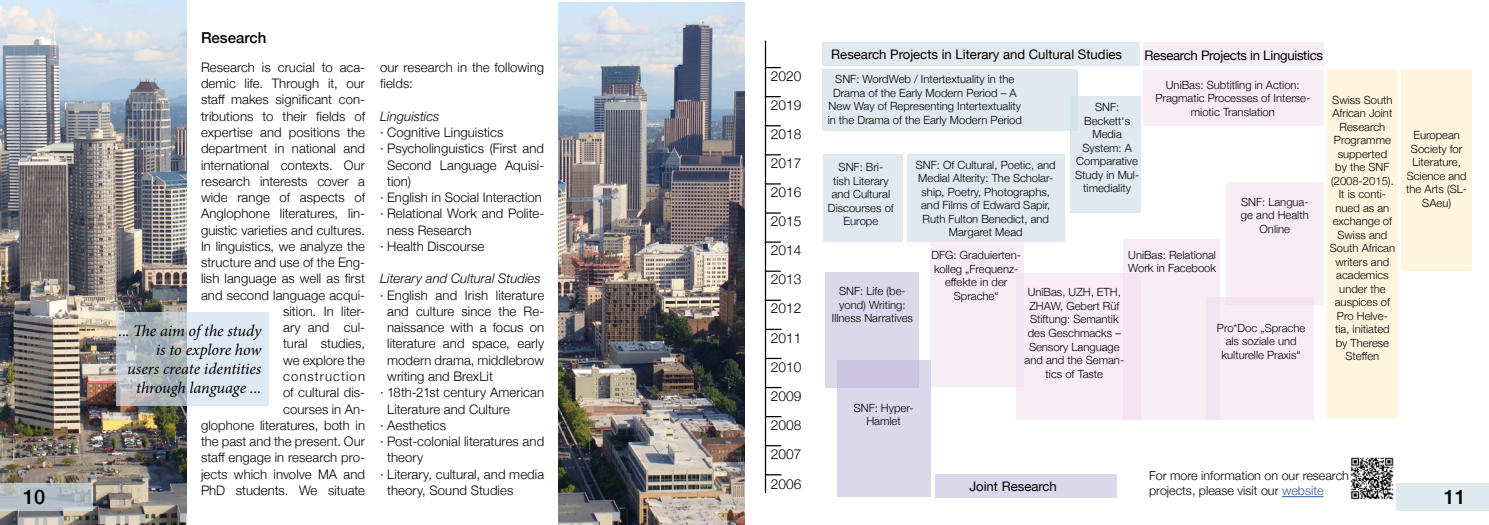
<style>
.page{position:relative;width:1489px;height:525px;background:#fff}
.page>*{position:absolute;margin:0;border:0;box-sizing:border-box;transform-origin:0 0}
.t1{font:500 20px "Helvetica Neue";color:#000}
.t2{font:italic 16.25px/18.8px "Minion Pro";letter-spacing:-.01em;color:#000;text-align:right}
.t3{font:500 15px "Helvetica Neue";color:#000}
.t4{font:300 13.75px/29.1px "Helvetica Neue";color:#000;text-align:justify}
.t5{font:300 13.12px/16.2px "Helvetica Neue";letter-spacing:.005em;color:#000;text-align:right}
.t6{font:13.12px "Helvetica Neue";color:#000}
.t7{font:italic 300 13.12px "Helvetica Neue";letter-spacing:.005em;color:#000}
.t8{font:13.12px "Helvetica Neue";letter-spacing:-.02em;color:#000}
.t9{font:300 12.5px/15px "Helvetica Neue";color:#000}
.t10{font:300 11.25px/13.5px "Helvetica Neue";color:#000;text-align:center}
.s1{font-style:normal}
.s2{color:#275b9b}
</style>
<div class="page">
<img style="left:0;top:0;width:186px;height:524px">
<img style="left:558px;top:3px;width:186px;height:521px">
<svg style="left:117px;top:312px;width:152px;height:93px;background:#c9d4db"></svg>
<svg style="left:0;top:483px;width:93px;height:27px;background:#b5bec4"></svg>
<div style="left:1395px;top:483px;width:93px;height:27px;background:#dfeaef"></div>
<div style="left:822px;top:42px;width:317px;height:23px;background:#dfe9ef"></div>
<div style="left:1143px;top:42px;width:180px;height:23px;background:#f8ecf5"></div>
<div style="left:934px;top:474px;width:182px;height:23px;background:#dcd8ec"></div>
<div style="left:822px;top:69px;width:256px;height:61px;background:#dfe9ef"></div>
<div style="left:907px;top:154px;width:158px;height:88px;background:#dfe9ef"></div>
<div style="left:823px;top:154px;width:80px;height:88px;background:#dfe9ef"></div>
<div style="left:1070px;top:96px;width:70px;height:116px;background:#dfe9ef"></div>
<div style="left:930px;top:238px;width:93px;height:148px;background:#f8ecf5"></div>
<div style="left:1143px;top:70px;width:180px;height:56px;background:#f8ecf5"></div>
<div style="left:1226px;top:182px;width:97px;height:122px;background:#f8ecf5"></div>
<div style="left:1205px;top:297px;width:108px;height:123px;background:#f8ecf5"></div>
<div style="left:1015px;top:273px;width:125px;height:147px;background:#f8ecf5"></div>
<div style="left:1122px;top:239px;width:97px;height:181px;background:#f8ecf5"></div>
<div style="left:825px;top:272px;width:93px;height:116px;background:#dcd8ec"></div>
<div style="left:837px;top:360px;width:93px;height:137px;background:linear-gradient(to bottom,#d2cde6,#e0ddef)"></div>
<div style="left:1327px;top:69px;width:70px;height:348px;background:#fff5df"></div>
<div style="left:1401px;top:69px;width:70px;height:201px;background:#fff5df"></div>
<hr style="left:764px;top:41px;width:2px;height:451px;background:#000">
<svg style="left:766px;top:474px;width:15px;height:1px"></svg>
<svg style="left:766px;top:445px;width:15px;height:1px"></svg>
<svg style="left:766px;top:416px;width:15px;height:1px"></svg>
<svg style="left:766px;top:386px;width:15px;height:2px"></svg>
<svg style="left:766px;top:357px;width:15px;height:2px"></svg>
<svg style="left:766px;top:328px;width:15px;height:2px"></svg>
<svg style="left:764px;top:299px;width:16px;height:2px"></svg>
<svg style="left:764px;top:270px;width:16px;height:2px"></svg>
<svg style="left:764px;top:241px;width:16px;height:1px"></svg>
<svg style="left:764px;top:212px;width:16px;height:1px"></svg>
<svg style="left:764px;top:183px;width:16px;height:1px"></svg>
<svg style="left:764px;top:154px;width:16px;height:1px"></svg>
<svg style="left:764px;top:125px;width:16px;height:1px"></svg>
<svg style="left:764px;top:96px;width:16px;height:1px"></svg>
<svg style="left:764px;top:67px;width:16px;height:1px"></svg>
<hr style="left:1281px;top:496px;width:42px;height:1px;background:#275b9b">
<img style="left:1350px;top:457px;width:43px;height:42px">
<p class="t3" style="left:201px;top:25px;width:67px">Research</p>
<p class="t6" style="left:831px;top:45px;width:292px">Research Projects in Literary and Cultural Studies</p>
<p class="t8" style="left:1144px;top:46px;width:180px">Research Projects in Linguistics</p>
<p class="t5" style="left:201px;top:58px;width:166px">Research is crucial to aca&shy;demic life. Through it, our staff makes significant con&shy;tributions to their fields of expertise and positions the department in national and international contexts. Our research interests cover a wide range of aspects of<br>Anglophone literatures, lin&shy;guistic varieties and cultures.<br>In linguistics, we analyze the structure and use of the Eng&shy;lish language as well as first and second language acqui&shy;sition. In liter-<br>ary and cul-<br>tural studies,<br>we explore the construction<br>of cultural dis-<br>courses in An-<br>glophone literatures, both in the past and the present. Our staff engage in research pro&shy;jects which involve MA and<br>PhD students. We situate</p>
<p class="t5" style="left:380px;top:58px;width:166px;text-align:left">our research in the following fields:</p>
<p class="t4" style="left:770px;top:60px;width:32px">2020<br>2019<br>2018<br>2017<br>2016<br>2015<br>2014<br>2013<br>2012<br>2011<br>2010<br>2009<br>2008<br>2007<br>2006</p>
<p class="t10" style="left:827px;top:72px;width:196px">SNF: WordWeb / Intertextuality in the Drama of the Early Modern Period – A New Way of Representing Intertextuality in the Drama of the Early Modern Period</p>
<p class="t10" style="left:828px;top:159px;width:67px">SNF: Bri-<br>tish Literary and Cultural<br>Discourses of<br>Europe</p>
<p class="t10" style="left:915px;top:157px;width:141px">SNF: Of Cultural, Poetic, and<br>Medial Alterity: The Scholar&shy;ship, Poetry, Photographs, and Films of Edward Sapir,<br>Ruth Fulton Benedict, and<br>Margaret Mead</p>
<p class="t10" style="left:1155px;top:77px;width:156px">UniBas: Subtitling in Action:<br>Pragmatic Processes of Interse&shy;miotic Translation</p>
<p class="t10" style="left:1329px;top:92px;width:67px">Swiss South<br>African Joint<br>Research<br>Programme supperted<br>by the SNF (2008-2015).<br>It is conti&shy;nued as an exchange of<br>Swiss and<br>South African writers and academics under the auspices of<br>Pro Helve&shy;tia, initiated by Therese<br>Steffen</p>
<p class="t10" style="left:1075px;top:100px;width:66px">SNF:<br>Beckett‘s<br>Media<br>System: A<br>Comparative<br>Study in Mul&shy;timediality</p>
<p class="t7" style="left:380px;top:106px;width:61px">Linguistics</p>
<p class="t5" style="left:380px;top:123px;width:125px">‧ Cognitive Linguistics</p>
<p class="t5" style="left:380px;top:139px;width:166px">‧ Psycholinguistics (First and</p>
<p class="t5" style="left:387px;top:156px;width:158px">Second Language Aquisi-</p>
<p class="t5" style="left:387px;top:172px;width:25px">tion)</p>
<p class="t5" style="left:380px;top:188px;width:163px">‧ English in Social Interaction</p>
<p class="t5" style="left:380px;top:204px;width:165px">‧ Relational Work and Polite-</p>
<p class="t5" style="left:387px;top:221px;width:86px">ness Research</p>
<p class="t5" style="left:380px;top:237px;width:106px">‧ Health Discourse</p>
<p class="t7" style="left:380px;top:268px;width:162px">Literary and Cultural Studies</p>
<p class="t5" style="left:380px;top:286px;width:166px">‧ English and Irish literature</p>
<p class="t5" style="left:387px;top:302px;width:158px">and culture since the Re-</p>
<p class="t5" style="left:387px;top:318px;width:158px">naissance with a focus on</p>
<p class="t5" style="left:387px;top:334px;width:158px">literature and space, early</p>
<p class="t5" style="left:387px;top:351px;width:158px">modern drama, middlebrow</p>
<p class="t5" style="left:387px;top:367px;width:107px">writing and BrexLit</p>
<p class="t5" style="left:380px;top:383px;width:166px">‧ 18th-21st century American</p>
<p class="t5" style="left:387px;top:399px;width:124px">Literature and Culture</p>
<p class="t5" style="left:380px;top:416px;width:67px">‧ Aesthetics</p>
<p class="t5" style="left:380px;top:432px;width:166px">‧ Post-colonial literatures and</p>
<p class="t5" style="left:387px;top:448px;width:38px">theory</p>
<p class="t5" style="left:380px;top:464px;width:165px">‧ Literary, cultural, and media</p>
<p class="t5" style="left:387px;top:481px;width:128px">theory, Sound Studies</p>
<p class="t10" style="left:1406px;top:128px;width:62px">European<br>Society for<br>Literature,<br>Science and the Arts (SL-</p>
<p class="t10" style="left:1240px;top:194px;width:69px">SNF: Langua-</p>
<p class="t10" style="left:1422px;top:195px;width:30px">SAeu)</p>
<p class="t10" style="left:1240px;top:208px;width:69px">ge and Health<br>Online</p>
<p class="t10" style="left:1128px;top:247px;width:89px;text-align:left">UniBas: Relational<br>Work in Facebook</p>
<p class="t10" style="left:931px;top:247px;width:91px">DFG: Graduierten&shy;kolleg „Frequenz&shy;effekte in der<br>Sprache“</p>
<p class="t10" style="left:831px;top:283px;width:83px">SNF: Life (be&shy;yond) Writing:<br>Illness Narratives</p>
<p class="t10" style="left:1024px;top:285px;width:101px">UniBas, UZH, ETH,<br>ZHAW, Gebert Rüf<br>Stiftung: Semantik des Geschmacks –<br>Sensory Language and and the Seman&shy;tics of Taste</p>
<p class="t10" style="left:1216px;top:320px;width:90px">Pro*Doc „Sprache als soziale und kulturelle Praxis“</p>
<p class="t2" style="left:118px;top:321px;width:145px"><span class="s1">..</span>. The aim of the study is to explore how<br>users create identities through language ...</p>
<p class="t10" style="left:853px;top:400px;width:61px">SNF: Hyper-<br>Hamlet</p>
<p class="t6" style="left:969px;top:476px;width:89px">Joint Research</p>
<p class="t9" style="left:1149px;top:467px;width:201px">For more information on our research projects, please visit our <span class="s2">website</span></p>
<h1 class="t1" style="left:23px;top:480px;width:24px">10</h1>
<h1 class="t1" style="left:1443px;top:480px;width:24px">11</h1>
</div>
